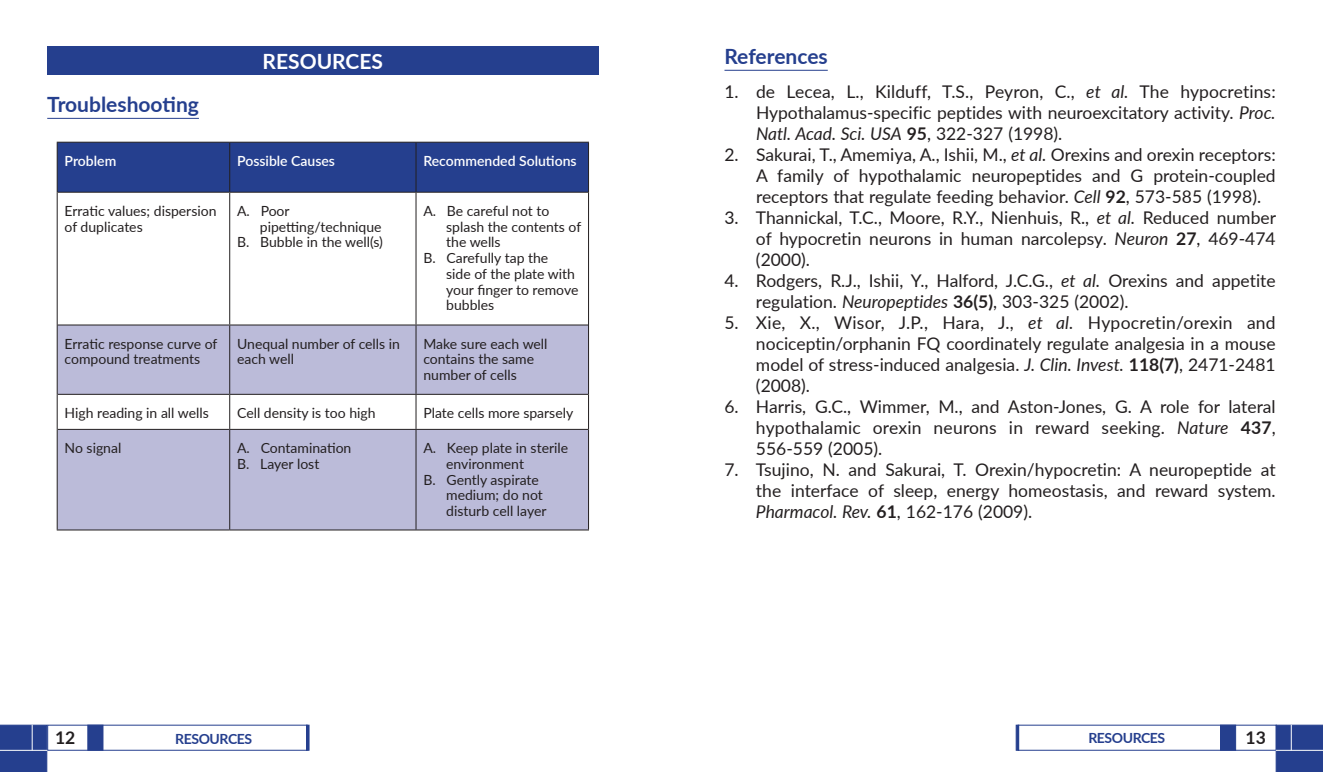
<style>
.page{position:relative;width:1323px;height:772px;background:#fff}
.page>*{position:absolute;margin:0;border:0;box-sizing:border-box;transform-origin:0 0}
.Heading_-_Resources{font:700 21px "Lato";color:#253f8e}
.Section_Heading_-_Wh{font:700 21px "Lato";color:#fff}
.Bullet_short__Refs_L{font:17.5px/21px "Lato";color:#231f20;text-align:justify}
.t1{font:700 17.5px "Lato";color:#231f20}
.Troubleshooting_Body{font:14px/15.8px "Lato";color:#231f20}
.Table_Heading{font:600 14px "Lato";color:#fff}
.t2{font:700 14px "Lato";letter-spacing:-.03em;color:#253f8e}
.s1{font-style:italic}
.s2{font-weight:700}
</style>
<div class="page">
<div style="left:87px;top:724px;width:16px;height:26px;background:#253f8e;border:1px solid #253f8e"></div>
<hr style="left:306px;top:724px;width:3px;height:26px;background:#253f8e">
<div style="left:1220px;top:724px;width:16px;height:26px;background:#253f8e;border:1px solid #253f8e"></div>
<div style="left:1016px;top:724px;width:3px;height:26px;background:#253f8e;border:1px solid #253f8e"></div>
<svg style="left:0;top:724px;width:47px;height:48px;background:#2b4491"></svg>
<hr style="left:0;top:750px;width:47px;height:1px;background:#fff">
<svg style="left:1276px;top:724px;width:47px;height:48px;background:#2b4491"></svg>
<hr style="left:1276px;top:750px;width:47px;height:1px;background:#fff">
<hr style="left:47px;top:118px;width:152px;height:1px;background:#253f8e">
<div style="left:47px;top:47px;width:551px;height:28px;background:#253f8e"></div>
<div style="left:58px;top:143px;width:530px;height:49px;background:#253f8e"></div>
<svg style="left:58px;top:325px;width:530px;height:204px;fill:#bbbbd9"></svg>
<hr style="left:57px;top:142px;width:173px;height:1px;background:#231f20">
<hr style="left:57px;top:143px;width:1px;height:49px;background:#231f20">
<hr style="left:57px;top:192px;width:1px;height:133px;background:#231f20">
<hr style="left:57px;top:325px;width:1px;height:69px;background:#231f20">
<hr style="left:57px;top:394px;width:1px;height:35px;background:#231f20">
<hr style="left:57px;top:429px;width:1px;height:100px;background:#231f20">
<hr style="left:57px;top:529px;width:173px;height:1px;background:#231f20">
<hr style="left:58px;top:192px;width:172px;height:1px;background:#231f20">
<hr style="left:58px;top:324px;width:172px;height:1px;background:#231f20">
<hr style="left:58px;top:394px;width:172px;height:1px;background:#231f20">
<hr style="left:58px;top:429px;width:172px;height:1px;background:#231f20">
<hr style="left:230px;top:142px;width:186px;height:1px;background:#231f20">
<hr style="left:230px;top:529px;width:186px;height:1px;background:#231f20">
<hr style="left:229px;top:143px;width:1px;height:49px;background:#231f20">
<hr style="left:230px;top:192px;width:186px;height:1px;background:#231f20">
<hr style="left:229px;top:193px;width:1px;height:131px;background:#231f20">
<hr style="left:416px;top:192px;width:172px;height:1px;background:#231f20">
<hr style="left:230px;top:324px;width:186px;height:1px;background:#231f20">
<hr style="left:229px;top:325px;width:1px;height:69px;background:#231f20">
<hr style="left:416px;top:324px;width:172px;height:1px;background:#231f20">
<hr style="left:230px;top:394px;width:186px;height:1px;background:#231f20">
<hr style="left:229px;top:395px;width:1px;height:34px;background:#231f20">
<hr style="left:230px;top:429px;width:186px;height:1px;background:#231f20">
<hr style="left:229px;top:430px;width:1px;height:99px;background:#231f20">
<hr style="left:416px;top:429px;width:172px;height:1px;background:#231f20">
<hr style="left:416px;top:142px;width:173px;height:1px;background:#231f20">
<hr style="left:588px;top:143px;width:1px;height:49px;background:#231f20">
<hr style="left:588px;top:192px;width:1px;height:133px;background:#231f20">
<hr style="left:588px;top:325px;width:1px;height:69px;background:#231f20">
<hr style="left:588px;top:394px;width:1px;height:35px;background:#231f20">
<hr style="left:588px;top:429px;width:1px;height:100px;background:#231f20">
<hr style="left:416px;top:529px;width:173px;height:1px;background:#231f20">
<hr style="left:416px;top:143px;width:1px;height:49px;background:#231f20">
<hr style="left:416px;top:193px;width:1px;height:131px;background:#231f20">
<hr style="left:416px;top:325px;width:1px;height:69px;background:#231f20">
<hr style="left:416px;top:394px;width:172px;height:1px;background:#231f20">
<hr style="left:416px;top:395px;width:1px;height:34px;background:#231f20">
<hr style="left:416px;top:430px;width:1px;height:99px;background:#231f20">
<hr style="left:724px;top:70px;width:104px;height:1px;background:#253f8e">
<p class="Section_Heading_-_Wh" style="left:263px;top:46px;width:122px">RESOURCES</p>
<p class="Heading_-_Resources" style="left:47px;top:89px;width:153px">Troubleshooting</p>
<p class="Table_Heading" style="left:65px;top:151px;width:53px">Problem</p>
<p class="Table_Heading" style="left:237px;top:151px;width:99px">Possible Causes</p>
<p class="Table_Heading" style="left:423px;top:151px;width:155px">Recommended Solutions</p>
<p class="Troubleshooting_Body" style="left:65px;top:202px;width:153px">Erratic values; dispersion of duplicates</p>
<p class="Troubleshooting_Body" style="left:260px;top:202px;width:123px;text-indent:-23px">A. Poor pipetting/technique</p>
<p class="Troubleshooting_Body" style="left:237px;top:234px;width:147px">B. Bubble in the well(s)</p>
<p class="Troubleshooting_Body" style="left:446px;top:202px;width:137px;text-indent:-23px">A. Be careful not to splash the contents of the wells</p>
<p class="Troubleshooting_Body" style="left:446px;top:249px;width:134px;text-indent:-23px">B. Carefully tap the<br>side of the plate with your finger to remove bubbles</p>
<p class="Troubleshooting_Body" style="left:65px;top:335px;width:154px">Erratic response curve of compound treatments</p>
<p class="Troubleshooting_Body" style="left:237px;top:335px;width:164px">Unequal number of cells in each well</p>
<p class="Troubleshooting_Body" style="left:423px;top:335px;width:126px">Make sure each well contains the same number of cells</p>
<p class="Troubleshooting_Body" style="left:65px;top:404px;width:146px">High reading in all wells</p>
<p class="Troubleshooting_Body" style="left:237px;top:404px;width:140px">Cell density is too high</p>
<p class="Troubleshooting_Body" style="left:423px;top:404px;width:151px">Plate cells more sparsely</p>
<p class="Troubleshooting_Body" style="left:65px;top:439px;width:58px">No signal</p>
<p class="Troubleshooting_Body" style="left:237px;top:439px;width:116px">A. Contamination</p>
<p class="Troubleshooting_Body" style="left:237px;top:455px;width:84px">B. Layer lost</p>
<p class="Troubleshooting_Body" style="left:446px;top:439px;width:124px;text-indent:-23px">A. Keep plate in sterile environment</p>
<p class="Troubleshooting_Body" style="left:446px;top:471px;width:102px;text-indent:-23px">B. Gently aspirate medium; do not disturb cell layer</p>
<p class="Heading_-_Resources" style="left:724px;top:41px;width:105px">References</p>
<p class="Bullet_short__Refs_L" style="left:756px;top:80px;width:521px;text-indent:-32px">1. de Lecea, L., Kilduff, T.S., Peyron, C., <span class="s1">et al.</span> The hypocretins:<br>Hypothalamus-specific peptides with neuroexcitatory activity. <span class="s1">Proc.<br>Natl. Acad. Sci. USA</span> <span class="s2">95</span>, 322-327 (1998).</p>
<p class="Bullet_short__Refs_L" style="left:756px;top:143px;width:521px;text-indent:-32px">2. Sakurai, T., Amemiya, A., Ishii, M., <span class="s1">et al.</span> Orexins and orexin receptors:<br>A family of hypothalamic neuropeptides and G protein-coupled receptors that regulate feeding behavior. <span class="s1">Cell</span> <span class="s2">92</span>, 573-585 (1998).</p>
<p class="Bullet_short__Refs_L" style="left:756px;top:206px;width:522px;text-indent:-32px">3. Thannickal, T.C., Moore, R.Y., Nienhuis, R., <span class="s1">et al.</span> Reduced number of hypocretin neurons in human narcolepsy. <span class="s1">Neuron</span> <span class="s2">27</span>, 469-474 (2000).</p>
<p class="Bullet_short__Refs_L" style="left:756px;top:269px;width:521px;text-indent:-32px">4. Rodgers, R.J., Ishii, Y., Halford, J.C.G., <span class="s1">et al.</span> Orexins and appetite regulation. <span class="s1">Neuropeptides</span> <span class="s2">36(5)</span>, 303-325 (2002).</p>
<p class="Bullet_short__Refs_L" style="left:756px;top:311px;width:521px;text-indent:-32px">5. Xie, X., Wisor, J.P., Hara, J., <span class="s1">et al.</span> Hypocretin/orexin and nociceptin/orphanin FQ coordinately regulate analgesia in a mouse model of stress-induced analgesia. <span class="s1">J. Clin. Invest.</span> <span class="s2">118(7)</span>, 2471-2481 (2008).</p>
<p class="Bullet_short__Refs_L" style="left:756px;top:395px;width:521px;text-indent:-32px">6. Harris, G.C., Wimmer, M., and Aston-Jones, G. A role for lateral hypothalamic orexin neurons in reward seeking. <span class="s1">Nature</span> <span class="s2">437</span>, 556-559 (2005).</p>
<p class="Bullet_short__Refs_L" style="left:756px;top:458px;width:521px;text-indent:-32px">7. Tsujino, N. and Sakurai, T. Orexin/hypocretin: A neuropeptide at the interface of sleep, energy homeostasis, and reward system.<br><span class="s1">Pharmacol. Rev.</span> <span class="s2">61</span>, 162-176 (2009).</p>
<p class="t1" style="left:55px;top:725px;width:22px">12</p>
<p class="t2" style="left:175px;top:728px;width:78px">RESOURCES</p>
<p class="t2" style="left:1088px;top:727px;width:78px">RESOURCES</p>
<p class="t1" style="left:1246px;top:725px;width:22px">13</p>
</div>
